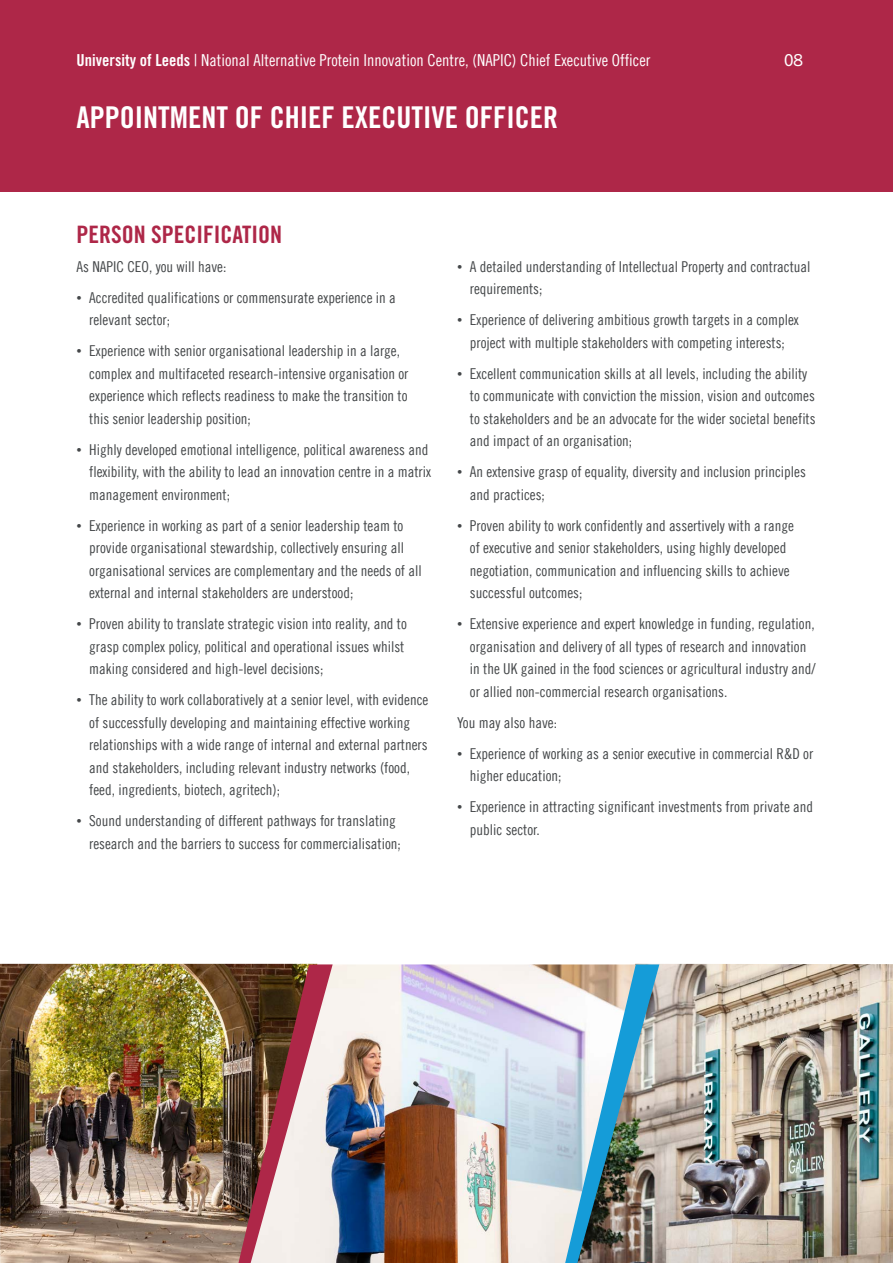
<style>
.page{position:relative;width:893px;height:1263px;background:#fff}
.page>*{position:absolute;margin:0;border:0;box-sizing:border-box;transform-origin:0 0}
.continuation{font:30px "Trade Gothic LT Std Bd Cn 20";color:#fff}
.subhead_16_red{font:24px "Trade Gothic LT Std Bd Cn 20";color:#ae2748}
.t1{font:16.5px "Trade Gothic LT Cond Eighteen";color:#fff}
.t2{font:16.5px "Trade Gothic Next LT Pro";color:#fff}
.bodytext_10_grey{font:15px/22.5px "Trade Gothic LT Cond Eighteen";color:#444749}
.s1{font-family:"Trade Gothic LT Std Bd Cn 20"}
.s2{font-family:"Gill Sans"}
</style>
<div class="page">
<div style="left:0;top:0;width:893px;height:191px;background:#ae2748"></div>
<img style="left:659px;top:964px;width:234px;height:299px">
<img style="left:333px;top:964px;width:232px;height:299px">
<img style="left:0;top:964px;width:239px;height:299px">
<img style="left:565px;top:964px;width:94px;height:299px">
<svg style="left:239px;top:964px;width:94px;height:299px;background:#a88481"></svg>
<p class="t1" style="left:77px;top:51px;width:575px"><span class="s1">University of Leeds</span> | National Alternative Protein Innovation Centre, (NAPIC) Chief Executive Officer</p>
<p class="t2" style="left:784px;top:49px;width:20px">08</p>
<p class="continuation" style="left:77px;top:99px;width:483px">APPOINTMENT OF CHIEF EXECUTIVE OFFICER</p>
<p class="subhead_16_red" style="left:77px;top:220px;width:207px">PERSON SPECIFICATION</p>
<p class="bodytext_10_grey" style="left:77px;top:255px;width:151px">As NAPIC CEO, you will have:</p>
<p class="bodytext_10_grey" style="left:89px;top:286px;width:308px;text-indent:-13px"><span class="s2">•</span> Accredited qualifications or commensurate experience in a relevant sector;</p>
<p class="bodytext_10_grey" style="left:89px;top:339px;width:321px;text-indent:-13px"><span class="s2">•</span> Experience with senior organisational leadership in a large, complex and multifaceted research-intensive organisation or experience which reflects readiness to make the transition to this senior leadership position;</p>
<p class="bodytext_10_grey" style="left:89px;top:438px;width:343px;text-indent:-13px"><span class="s2">•</span> Highly developed emotional intelligence, political awareness and flexibility, with the ability to lead an innovation centre in a matrix management environment;</p>
<p class="bodytext_10_grey" style="left:89px;top:514px;width:334px;text-indent:-13px"><span class="s2">•</span> Experience in working as part of a senior leadership team to provide organisational stewardship, collectively ensuring all organisational services are complementary and the needs of all external and internal stakeholders are understood;</p>
<p class="bodytext_10_grey" style="left:89px;top:612px;width:319px;text-indent:-13px"><span class="s2">•</span> Proven ability to translate strategic vision into reality, and to grasp complex policy, political and operational issues whilst making considered and high-level decisions;</p>
<p class="bodytext_10_grey" style="left:89px;top:688px;width:341px;text-indent:-13px"><span class="s2">•</span> The ability to work collaboratively at a senior level, with evidence of successfully developing and maintaining effective working relationships with a wide range of internal and external partners and stakeholders, including relevant industry networks (food, feed, ingredients, biotech, agritech);</p>
<p class="bodytext_10_grey" style="left:89px;top:809px;width:313px;text-indent:-13px"><span class="s2">•</span> Sound understanding of different pathways for translating research and the barriers to success for commercialisation;</p>
<p class="bodytext_10_grey" style="left:470px;top:255px;width:342px;text-indent:-13px"><span class="s2">•</span> A detailed understanding of Intellectual Property and contractual requirements;</p>
<p class="bodytext_10_grey" style="left:457px;top:308px;width:343px;text-align:center"><span class="s2">•</span> Experience of delivering ambitious growth targets in a complex project with multiple stakeholders with competing interests;</p>
<p class="bodytext_10_grey" style="left:470px;top:362px;width:347px;text-indent:-13px"><span class="s2">•</span> Excellent communication skills at all levels, including the ability to communicate with conviction the mission, vision and outcomes to stakeholders and be an advocate for the wider societal benefits and impact of an organisation;</p>
<p class="bodytext_10_grey" style="left:470px;top:460px;width:337px;text-indent:-13px"><span class="s2">•</span> An extensive grasp of equality, diversity and inclusion principles and practices;</p>
<p class="bodytext_10_grey" style="left:470px;top:514px;width:326px;text-indent:-13px"><span class="s2">•</span> Proven ability to work confidently and assertively with a range of executive and senior stakeholders, using highly developed negotiation, communication and influencing skills to achieve successful outcomes;</p>
<p class="bodytext_10_grey" style="left:470px;top:612px;width:347px;text-indent:-13px"><span class="s2">•</span> Extensive experience and expert knowledge in funding, regulation, organisation and delivery of all types of research and innovation in the UK gained in the food sciences or agricultural industry and/ or allied non-commercial research organisations.</p>
<p class="bodytext_10_grey" style="left:457px;top:711px;width:101px">You may also have:</p>
<p class="bodytext_10_grey" style="left:470px;top:742px;width:345px;text-indent:-13px"><span class="s2">•</span> Experience of working as a senior executive in commercial R&amp;D or higher education;</p>
<p class="bodytext_10_grey" style="left:470px;top:795px;width:345px;text-indent:-13px"><span class="s2">•</span> Experience in attracting significant investments from private and public sector.</p>
</div>
